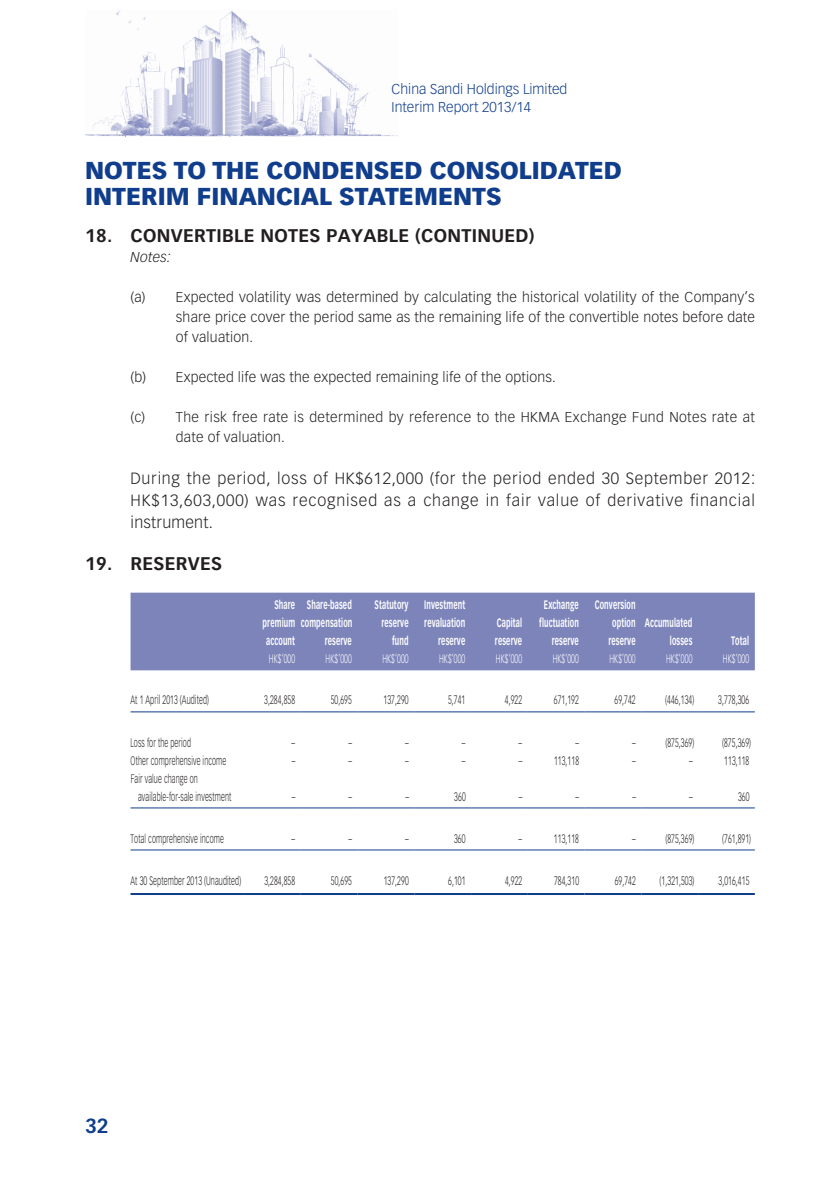
<style>
.page{position:relative;width:840px;height:1191px;background:#fff}
.page>*{position:absolute;margin:0;border:0;box-sizing:border-box;transform-origin:0 0}
.t1{font:900 24px/26px "Vectora LT Std";color:#103d8c}
.t2{font:700 20px "Vectora LT Std";color:#103d8c}
.t3{font:700 18px "Vectora LT Std";letter-spacing:.02em;color:#231f20}
.t4{font:300 16px/22px "Vectora LT Std";letter-spacing:.055em;color:#231f20;text-align:justify}
.t5{font:300 14px/20px "Vectora LT Std";letter-spacing:.015em;color:#231f20;text-align:justify}
.t6{font:300 14px/18px "Vectora LT Std";color:#103d8c}
.t7{font:italic 300 14px "Vectora LT Std";letter-spacing:.015em;color:#231f20}
.t8{font:300 12px/18px "Vectora LT Std";letter-spacing:.015em;color:#231f20;scale:.6 1}
.t9{font:700 12px/18px "Vectora LT Std";letter-spacing:.02em;color:#fff;text-align:right;scale:.6 1}
.t10{font:300 12px "Vectora LT Std";letter-spacing:.015em;color:#fff;scale:.6 1}
</style>
<div class="page">
<img style="left:85px;top:10px;width:312px;height:126px">
<div style="left:130px;top:592px;width:624px;height:78px;background:#7d84ba"></div>
<hr style="left:130px;top:711px;width:114px;height:1px;background:#103d8c">
<hr style="left:244px;top:711px;width:56px;height:1px;background:#103d8c">
<hr style="left:300px;top:711px;width:57px;height:1px;background:#103d8c">
<hr style="left:357px;top:711px;width:57px;height:1px;background:#103d8c">
<hr style="left:414px;top:711px;width:57px;height:1px;background:#103d8c">
<hr style="left:471px;top:711px;width:56px;height:1px;background:#103d8c">
<hr style="left:527px;top:711px;width:57px;height:1px;background:#103d8c">
<hr style="left:584px;top:711px;width:57px;height:1px;background:#103d8c">
<hr style="left:641px;top:711px;width:56px;height:1px;background:#103d8c">
<hr style="left:697px;top:711px;width:57px;height:1px;background:#103d8c">
<hr style="left:130px;top:807px;width:114px;height:1px;background:#103d8c">
<hr style="left:244px;top:807px;width:56px;height:1px;background:#103d8c">
<hr style="left:300px;top:807px;width:57px;height:1px;background:#103d8c">
<hr style="left:357px;top:807px;width:57px;height:1px;background:#103d8c">
<hr style="left:414px;top:807px;width:57px;height:1px;background:#103d8c">
<hr style="left:471px;top:807px;width:56px;height:1px;background:#103d8c">
<hr style="left:527px;top:807px;width:57px;height:1px;background:#103d8c">
<hr style="left:584px;top:807px;width:57px;height:1px;background:#103d8c">
<hr style="left:641px;top:807px;width:56px;height:1px;background:#103d8c">
<hr style="left:697px;top:807px;width:57px;height:1px;background:#103d8c">
<hr style="left:130px;top:849px;width:114px;height:1px;background:#103d8c">
<hr style="left:244px;top:849px;width:56px;height:1px;background:#103d8c">
<hr style="left:300px;top:849px;width:57px;height:1px;background:#103d8c">
<hr style="left:357px;top:849px;width:57px;height:1px;background:#103d8c">
<hr style="left:414px;top:849px;width:57px;height:1px;background:#103d8c">
<hr style="left:471px;top:849px;width:56px;height:1px;background:#103d8c">
<hr style="left:527px;top:849px;width:57px;height:1px;background:#103d8c">
<hr style="left:584px;top:849px;width:57px;height:1px;background:#103d8c">
<hr style="left:641px;top:849px;width:56px;height:1px;background:#103d8c">
<hr style="left:697px;top:849px;width:57px;height:1px;background:#103d8c">
<hr style="left:130px;top:893px;width:114px;height:2px;background:#103d8c">
<hr style="left:244px;top:893px;width:56px;height:2px;background:#103d8c">
<hr style="left:300px;top:893px;width:57px;height:2px;background:#103d8c">
<hr style="left:357px;top:893px;width:57px;height:2px;background:#103d8c">
<hr style="left:414px;top:893px;width:57px;height:2px;background:#103d8c">
<hr style="left:471px;top:893px;width:56px;height:2px;background:#103d8c">
<hr style="left:527px;top:893px;width:57px;height:2px;background:#103d8c">
<hr style="left:584px;top:893px;width:57px;height:2px;background:#103d8c">
<hr style="left:641px;top:893px;width:56px;height:2px;background:#103d8c">
<hr style="left:697px;top:893px;width:57px;height:2px;background:#103d8c">
<p class="t6" style="left:391px;top:81px;width:177px">China Sandi Holdings Limited<br>Interim Report 2013/14</p>
<h1 class="t1" style="left:85px;top:157px;width:538px">NOTES TO THE CONDENSED CONSOLIDATED<br>INTERIM FINANCIAL STATEMENTS</h1>
<h3 class="t3" style="left:85px;top:224px;width:451px">18. CONVERTIBLE NOTES PAYABLE (CONTINUED)</h3>
<p class="t7" style="left:130px;top:248px;width:42px">Notes:</p>
<p class="t5" style="left:176px;top:287px;width:580px;text-indent:-45px">(a) Expected volatility was determined by calculating the historical volatility of the Company’s share price cover the period same as the remaining life of the convertible notes before date of valuation.</p>
<p class="t5" style="left:130px;top:367px;width:426px">(b) Expected life was the expected remaining life of the options.</p>
<p class="t5" style="left:176px;top:407px;width:580px;text-indent:-45px">(c) The risk free rate is determined by reference to the HKMA Exchange Fund Notes rate at date of valuation.</p>
<h3 class="t4" style="left:130px;top:467px;width:625px">During the period, loss of HK$612,000 (for the period ended 30 September 2012:<br>HK$13,603,000) was recognised as a change in fair value of derivative financial instrument.</h3>
<h3 class="t3" style="left:85px;top:552px;width:138px">19. RESERVES</h3>
<p class="t9" style="left:262px;top:595px;width:56px;text-align:justify;text-indent:12px">Share premium account</p>
<p class="t9" style="left:300px;top:595px;width:87px">Share-based compensation reserve</p>
<p class="t9" style="left:374px;top:595px;width:58px">Statutory reserve fund</p>
<p class="t9" style="left:424px;top:595px;width:70px">Investment revaluation reserve</p>
<p class="t9" style="left:539px;top:595px;width:67px">Exchange fluctuation reserve</p>
<p class="t9" style="left:594px;top:595px;width:70px">Conversion option reserve</p>
<p class="t9" style="left:494px;top:613px;width:47px;text-align:left">Capital reserve</p>
<p class="t9" style="left:644px;top:613px;width:81px">Accumulated losses</p>
<p class="t9" style="left:730px;top:631px;width:31px">Total</p>
<p class="t10" style="left:269px;top:651px;width:45px">HK$’000</p>
<p class="t10" style="left:325px;top:651px;width:45px">HK$’000</p>
<p class="t10" style="left:382px;top:651px;width:45px">HK$’000</p>
<p class="t10" style="left:439px;top:651px;width:45px">HK$’000</p>
<p class="t10" style="left:495px;top:651px;width:45px">HK$’000</p>
<p class="t10" style="left:552px;top:651px;width:45px">HK$’000</p>
<p class="t10" style="left:609px;top:651px;width:45px">HK$’000</p>
<p class="t10" style="left:665px;top:651px;width:45px">HK$’000</p>
<p class="t10" style="left:722px;top:651px;width:45px">HK$’000</p>
<p class="t8" style="left:130px;top:691px;width:132px">At 1 April 2013 (Audited)</p>
<p class="t8" style="left:264px;top:691px;width:53px">3,284,858</p>
<p class="t8" style="left:330px;top:691px;width:37px">50,695</p>
<p class="t8" style="left:383px;top:691px;width:43px">137,290</p>
<p class="t8" style="left:448px;top:691px;width:30px">5,741</p>
<p class="t8" style="left:504px;top:691px;width:30px">4,922</p>
<p class="t8" style="left:553px;top:691px;width:43px">671,192</p>
<p class="t8" style="left:614px;top:691px;width:37px">69,742</p>
<p class="t8" style="left:665px;top:691px;width:50px">(446,134)</p>
<p class="t8" style="left:717px;top:691px;width:53px">3,778,306</p>
<p class="t8" style="left:130px;top:733px;width:102px">loss for the period</p>
<p class="t8" style="left:291px;top:733px;width:7px">–</p>
<p class="t8" style="left:348px;top:733px;width:7px">–</p>
<p class="t8" style="left:405px;top:733px;width:7px">–</p>
<p class="t8" style="left:461px;top:733px;width:7px">–</p>
<p class="t8" style="left:518px;top:733px;width:7px">–</p>
<p class="t8" style="left:575px;top:733px;width:7px">–</p>
<p class="t8" style="left:631px;top:733px;width:7px">–</p>
<p class="t8" style="left:665px;top:733px;width:50px">(875,369)</p>
<p class="t8" style="left:721px;top:733px;width:50px">(875,369)</p>
<p class="t8" style="left:130px;top:751px;width:161px">Other comprehensive income</p>
<p class="t8" style="left:291px;top:751px;width:7px">–</p>
<p class="t8" style="left:348px;top:751px;width:7px">–</p>
<p class="t8" style="left:405px;top:751px;width:7px">–</p>
<p class="t8" style="left:461px;top:751px;width:7px">–</p>
<p class="t8" style="left:518px;top:751px;width:7px">–</p>
<p class="t8" style="left:553px;top:751px;width:43px">113,118</p>
<p class="t8" style="left:632px;top:751px;width:7px">–</p>
<p class="t8" style="left:688px;top:751px;width:7px">–</p>
<p class="t8" style="left:724px;top:751px;width:43px">113,118</p>
<p class="t8" style="left:138px;top:769px;width:157px;text-indent:-7px">Fair value change on available-for-sale investment</p>
<p class="t8" style="left:292px;top:787px;width:7px">–</p>
<p class="t8" style="left:348px;top:787px;width:7px">–</p>
<p class="t8" style="left:405px;top:787px;width:7px">–</p>
<p class="t8" style="left:454px;top:787px;width:21px">360</p>
<p class="t8" style="left:518px;top:787px;width:7px">–</p>
<p class="t8" style="left:575px;top:787px;width:7px">–</p>
<p class="t8" style="left:632px;top:787px;width:7px">–</p>
<p class="t8" style="left:688px;top:787px;width:7px">–</p>
<p class="t8" style="left:737px;top:787px;width:21px">360</p>
<p class="t8" style="left:130px;top:830px;width:157px">Total comprehensive income</p>
<p class="t8" style="left:291px;top:830px;width:7px">–</p>
<p class="t8" style="left:348px;top:830px;width:7px">–</p>
<p class="t8" style="left:405px;top:830px;width:7px">–</p>
<p class="t8" style="left:454px;top:830px;width:21px">360</p>
<p class="t8" style="left:518px;top:830px;width:7px">–</p>
<p class="t8" style="left:553px;top:830px;width:43px">113,118</p>
<p class="t8" style="left:631px;top:830px;width:7px">–</p>
<p class="t8" style="left:665px;top:830px;width:50px">(875,369)</p>
<p class="t8" style="left:721px;top:830px;width:50px">(761,891)</p>
<p class="t8" style="left:130px;top:872px;width:186px">At 30 september 2013 (Unaudited)</p>
<p class="t8" style="left:264px;top:872px;width:53px">3,284,858</p>
<p class="t8" style="left:330px;top:872px;width:37px">50,695</p>
<p class="t8" style="left:383px;top:872px;width:43px">137,290</p>
<p class="t8" style="left:448px;top:872px;width:30px">6,101</p>
<p class="t8" style="left:504px;top:872px;width:30px">4,922</p>
<p class="t8" style="left:553px;top:872px;width:43px">784,310</p>
<p class="t8" style="left:614px;top:872px;width:37px">69,742</p>
<p class="t8" style="left:659px;top:872px;width:60px">(1,321,503)</p>
<p class="t8" style="left:718px;top:872px;width:53px">3,016,415</p>
<h2 class="t2" style="left:85px;top:1113px;width:25px">32</h2>
</div>
